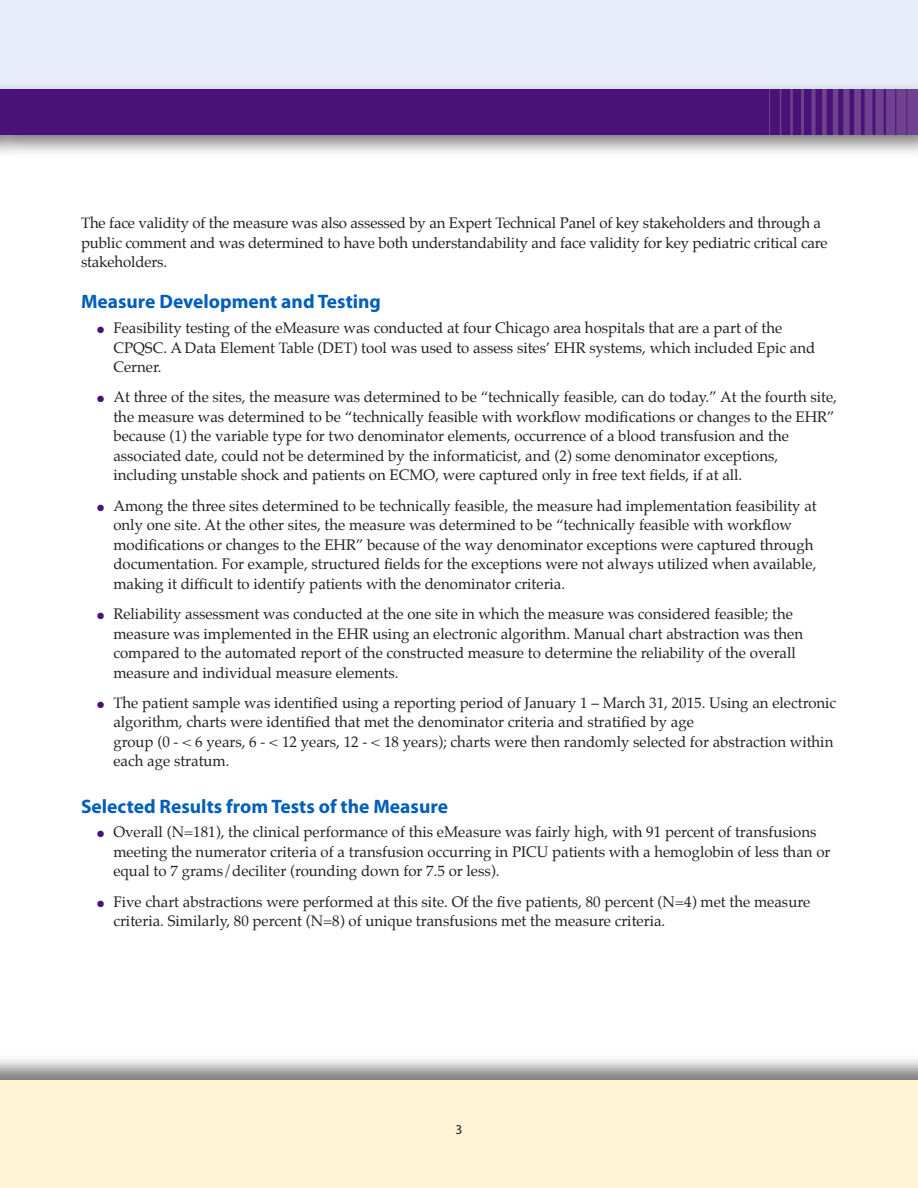
<style>
.page{position:relative;width:918px;height:1188px;background:#fff}
.page>*{position:absolute;margin:0;border:0;box-sizing:border-box;transform-origin:0 0}
.t1{font:700 19.5px "Myriad Pro";color:#005fb9}
.t2{font:15px/19.5px "Palatino";color:#231f20}
.t3{font:13.5px "Myriad Pro";color:#231f20}
.s1{color:#491276}
</style>
<div class="page">
<div style="left:0;top:1054px;width:918px;height:134px;background:#231f20;opacity:.6"></div>
<div style="left:0;top:1080px;width:918px;height:108px;background:#fef3d5"></div>
<div style="left:0;top:0;width:918px;height:96px;background:#e7edf8"></div>
<div style="left:0;top:82px;width:918px;height:76px;background:#231f20;opacity:.6"></div>
<div style="left:0;top:90px;width:918px;height:45px;background:#491276"></div>
<img style="left:780px;top:90px;width:138px;height:45px">
<p class="t2" style="left:81px;top:213px;width:748px">The face validity of the measure was also assessed by an Expert Technical Panel of key stakeholders and through a public comment and was determined to have both understandability and face validity for key pediatric critical care stakeholders.</p>
<h2 class="t1" style="left:81px;top:289px;width:302px">Measure Development and Testing</h2>
<p class="t2" style="left:113px;top:318px;width:703px;text-indent:-16px"><span class="s1">●</span> Feasibility testing of the eMeasure was conducted at four Chicago area hospitals that are a part of the<br>CPQSC. A Data Element Table (DET) tool was used to assess sites’ EHR systems, which included Epic and<br>Cerner.</p>
<p class="t2" style="left:113px;top:387px;width:725px;text-indent:-16px"><span class="s1">●</span> At three of the sites, the measure was determined to be “technically feasible, can do today.” At the fourth site, the measure was determined to be “technically feasible with workflow modifications or changes to the EHR” because (1) the variable type for two denominator elements, occurrence of a blood transfusion and the associated date, could not be determined by the informaticist, and (2) some denominator exceptions, including unstable shock and patients on ECMO, were captured only in free text fields, if at all.</p>
<p class="t2" style="left:113px;top:496px;width:705px;text-indent:-16px"><span class="s1">●</span> Among the three sites determined to be technically feasible, the measure had implementation feasibility at only one site. At the other sites, the measure was determined to be “technically feasible with workflow modifications or changes to the EHR” because of the way denominator exceptions were captured through documentation. For example, structured fields for the exceptions were not always utilized when available, making it difficult to identify patients with the denominator criteria.</p>
<p class="t2" style="left:113px;top:604px;width:691px;text-indent:-16px"><span class="s1">●</span> Reliability assessment was conducted at the one site in which the measure was considered feasible; the measure was implemented in the EHR using an electronic algorithm. Manual chart abstraction was then compared to the automated report of the constructed measure to determine the reliability of the overall measure and individual measure elements.</p>
<p class="t2" style="left:113px;top:693px;width:724px;text-indent:-16px"><span class="s1">●</span> The patient sample was identified using a reporting period of January 1 – March 31, 2015. Using an electronic algorithm, charts were identified that met the denominator criteria and stratified by age<br>group (0 - &lt; 6 years, 6 - &lt; 12 years, 12 - &lt; 18 years); charts were then randomly selected for abstraction within each age stratum.</p>
<h2 class="t1" style="left:81px;top:793px;width:368px">Selected Results from Tests of the Measure</h2>
<p class="t2" style="left:113px;top:823px;width:719px;text-indent:-16px"><span class="s1">●</span> Overall (N=181), the clinical performance of this eMeasure was fairly high, with 91 percent of transfusions meeting the numerator criteria of a transfusion occurring in PICU patients with a hemoglobin of less than or equal to 7 grams/deciliter (rounding down for 7.5 or less).</p>
<p class="t2" style="left:113px;top:892px;width:698px;text-indent:-16px"><span class="s1">●</span> Five chart abstractions were performed at this site. Of the five patients, 80 percent (N=4) met the measure criteria. Similarly, 80 percent (N=8) of unique transfusions met the measure criteria.</p>
<p class="t3" style="left:456px;top:1121px;width:8px">3</p>
</div>
